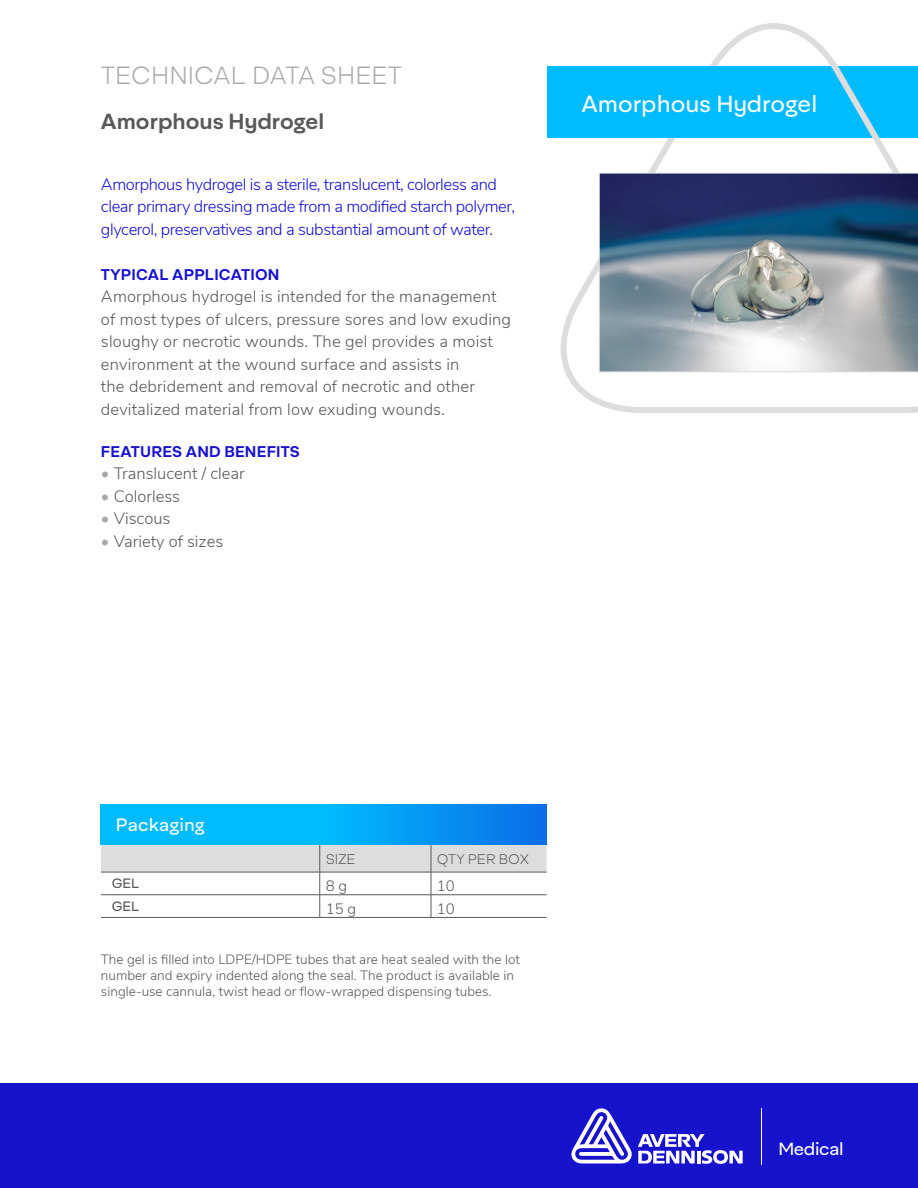
<style>
.page{position:relative;width:918px;height:1188px;background:#fff}
.page>*{position:absolute;margin:0;border:0;box-sizing:border-box;transform-origin:0 0}
.t1{font:300 24px "Aktifo A";color:#a7a9ac}
.t2{font:22.5px "Aktifo A";color:#fff}
.t3{font:600 21px "Aktifo A";color:#58595b}
.t4{font:17.25px "Aktifo A";letter-spacing:.01em;color:#fff}
.t5{font:16.95px "Aktifo A";letter-spacing:-.02em;color:#fff}
.t6{font:300 16.5px/22.5px "Nunito Sans";letter-spacing:.01em;color:#58595b}
.t7{font:300 16.5px/22.5px "Nunito Sans";letter-spacing:-.025em;color:#1712cc}
.t8{font:600 15px "Aktifo A";letter-spacing:.01em;color:#1712cc}
.t9{font:300 15px "Nunito Sans";color:#58595b}
.t10{font:300 13.5px/16.2px "Nunito Sans";color:#58595b}
.t11{font:300 13.5px "Aktifo A";color:#58595b}
.t12{font:13.2px "Aktifo A";color:#58595b}
.s1{color:#a7a9ac}
</style>
<div class="page">
<div style="left:0;top:1083px;width:918px;height:105px;background:#1712cc"></div>
<svg style="left:560px;top:23px;width:358px;height:390px"></svg>
<div style="left:547px;top:66px;width:195px;height:72px;background:#0bf"></div>
<hr style="left:761px;top:1108px;width:1px;height:57px;background:#fff">
<svg style="left:638px;top:1134px;width:105px;height:30px"></svg>
<svg style="left:571px;top:1108px;width:61px;height:56px"></svg>
<svg style="left:599px;top:173px;width:319px;height:199px;background:#738397"></svg>
<hr style="left:101px;top:917px;width:219px;height:1px;background:#58595b">
<svg style="left:101px;top:845px;width:446px;height:72px"></svg>
<hr style="left:320px;top:872px;width:111px;height:1px;background:#58595b">
<hr style="left:431px;top:872px;width:116px;height:1px;background:#58595b">
<hr style="left:320px;top:894px;width:111px;height:1px;background:#58595b">
<hr style="left:431px;top:894px;width:116px;height:1px;background:#58595b">
<hr style="left:320px;top:917px;width:111px;height:1px;background:#58595b">
<hr style="left:431px;top:917px;width:116px;height:1px;background:#58595b">
<svg style="left:101px;top:804px;width:446px;height:41px;background:#02a7f9"></svg>
<h1 class="t1" style="left:101px;top:61px;width:302px">TECHNICAL DATA SHEET</h1>
<p class="t3" style="left:101px;top:107px;width:225px">Amorphous Hydrogel</p>
<p class="t7" style="left:101px;top:172px;width:416px">Amorphous hydrogel is a sterile, translucent, colorless and clear primary dressing made from a modified starch polymer, glycerol, preservatives and a substantial amount of water.</p>
<p class="t8" style="left:101px;top:264px;width:180px">TYPICAL APPLICATION</p>
<p class="t6" style="left:101px;top:284px;width:412px">Amorphous hydrogel is intended for the management of most types of ulcers, pressure sores and low exuding sloughy or necrotic wounds. The gel provides a moist environment at the wound surface and assists in<br>the debridement and removal of necrotic and other devitalized material from low exuding wounds.</p>
<p class="t8" style="left:101px;top:441px;width:200px">FEATURES AND BENEFITS</p>
<p class="t6" style="left:101px;top:461px;width:145px"><span class="s1">•</span> Translucent / clear</p>
<p class="t6" style="left:101px;top:484px;width:81px"><span class="s1">•</span> Colorless</p>
<p class="t6" style="left:101px;top:506px;width:71px"><span class="s1">•</span> Viscous</p>
<p class="t6" style="left:101px;top:529px;width:124px"><span class="s1">•</span> Variety of sizes</p>
<h2 class="t2" style="left:581px;top:89px;width:237px">Amorphous Hydrogel</h2>
<p class="t4" style="left:116px;top:814px;width:90px">Packaging</p>
<p class="t11" style="left:326px;top:851px;width:31px">SIZE</p>
<p class="t11" style="left:437px;top:851px;width:94px">QTY PER BOX</p>
<p class="t12" style="left:112px;top:875px;width:29px">GEL</p>
<p class="t9" style="left:326px;top:875px;width:23px">8 g</p>
<p class="t9" style="left:437px;top:875px;width:19px">10</p>
<p class="t12" style="left:112px;top:898px;width:29px">GEL</p>
<p class="t9" style="left:326px;top:898px;width:32px">15 g</p>
<p class="t9" style="left:437px;top:898px;width:19px">10</p>
<p class="t10" style="left:101px;top:950px;width:420px">The gel is filled into LDPE/HDPE tubes that are heat sealed with the lot number and expiry indented along the seal. The product is available in single-use cannula, twist head or flow-wrapped dispensing tubes.</p>
<p class="t5" style="left:778px;top:1138px;width:67px">Medical</p>
</div>
